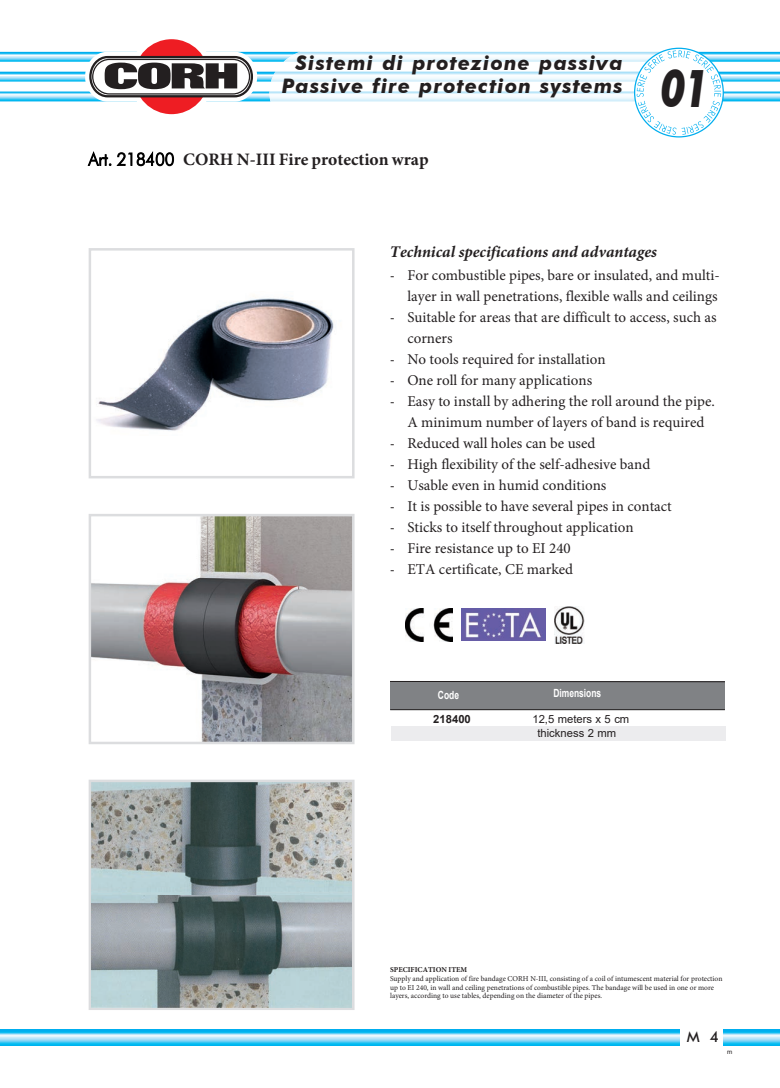
<style>
.page{position:relative;width:780px;height:1088px;background:#fff}
.page>*{position:absolute;margin:0;border:0;box-sizing:border-box;transform-origin:0 0}
.t1{font:italic 700 52.5px "Futura BT";color:#231f20;scale:.8 1}
.t2{font:italic 700 20px/22.5px "Futura BT";letter-spacing:.06em;color:#231f20;text-align:right}
.t3{font:700 17.5px "Minion Pro";color:#231f20}
.t4{font:italic 700 16.25px "Minion Pro";color:#231f20}
.t5{font:15px/21px "Minion Pro";color:#231f20;text-align:right}
.t6{font:500 15px "Futura BT";color:#231f20}
.t7{font:11.25px/14.1px "Arial";color:#231f20}
.t8{font:700 11.25px "Arial";color:#fff;scale:.75 1}
.t9{font:700 11.25px "Arial";color:#231f20}
.t10{font:7.5px/8.8px "Minion Pro";color:#231f20}
.t11{font:700 7.5px "Minion Pro";color:#231f20}
.t12{font:6.25px "Arial";color:#231f20}
.s1{font-family:"Futura BT";font-weight:300;color:#000}
.s2{font-family:"Futura BT";font-weight:300}
</style>
<div class="page">
<img style="left:0;top:92px;width:780px;height:9px">
<img style="left:0;top:52px;width:780px;height:10px">
<img style="left:0;top:72px;width:780px;height:10px">
<img style="left:0;top:1030px;width:780px;height:16px">
<svg style="left:85px;top:39px;width:172px;height:76px"></svg>
<div style="left:680px;top:1027px;width:43px;height:27px;background:#fff"></div>
<img style="left:283px;top:52px;width:351px;height:10px">
<img style="left:271px;top:72px;width:363px;height:10px">
<img style="left:269px;top:92px;width:365px;height:9px">
<svg style="left:634px;top:48px;width:89px;height:89px"></svg>
<img style="left:96px;top:296px;width:238px;height:135px">
<div style="left:89px;top:248px;width:265px;height:230px;border:3px solid #dcdddf"></div>
<img style="left:93px;top:518px;width:257px;height:222px">
<div style="left:89px;top:514px;width:265px;height:230px;border:3px solid #dcdddf"></div>
<img style="left:93px;top:784px;width:257px;height:111px">
<div style="left:89px;top:780px;width:265px;height:230px;border:3px solid #dcdddf"></div>
<div style="left:391px;top:726px;width:335px;height:14px;background:#ececee"></div>
<div style="left:390px;top:681px;width:334px;height:29px;background:#808285"></div>
<hr style="left:390px;top:681px;width:334px;height:1px;background:#231f20">
<hr style="left:390px;top:709px;width:334px;height:1px;background:#231f20">
<img style="left:91px;top:895px;width:261px;height:112px">
<img style="left:461px;top:609px;width:84px;height:32px">
<img style="left:405px;top:608px;width:47px;height:33px">
<img style="left:554px;top:606px;width:30px;height:38px">
<h2 class="t2" style="left:282px;top:53px;width:342px">Sistemi di protezione passiva<br>Passive fire protection systems</h2>
<p class="t3" style="left:88px;top:147px;width:341px"><span class="s1">Art. 218400</span> CORH N-III Fire protection wrap</p>
<h1 class="t1" style="left:660px;top:67px;width:62px">01</h1>
<p class="t4" style="left:390px;top:240px;width:268px">Technical specifications and advantages</p>
<p class="t5" style="left:389px;top:265px;width:331px"><span class="s2">-</span> For combustible pipes, bare or insulated, and multi&shy;layer in wall penetrations, flexible walls and ceilings</p>
<p class="t5" style="left:407px;top:307px;width:310px;text-align:left;text-indent:-18px"><span class="s2">-</span> Suitable for areas that are difficult to access, such as corners</p>
<p class="t5" style="left:389px;top:349px;width:217px"><span class="s2">-</span> No tools required for installation</p>
<p class="t5" style="left:389px;top:370px;width:204px"><span class="s2">-</span> One roll for many applications</p>
<p class="t5" style="left:389px;top:391px;width:326px;text-align:center"><span class="s2">-</span> Easy to install by adhering the roll around the pipe.<br>A minimum number of layers of band is required</p>
<p class="t5" style="left:389px;top:433px;width:207px"><span class="s2">-</span> Reduced wall holes can be used</p>
<p class="t5" style="left:389px;top:454px;width:262px"><span class="s2">-</span> High flexibility of the self-adhesive band</p>
<p class="t5" style="left:389px;top:475px;width:218px"><span class="s2">-</span> Usable even in humid conditions</p>
<p class="t5" style="left:389px;top:496px;width:283px"><span class="s2">-</span> It is possible to have several pipes in contact</p>
<p class="t5" style="left:389px;top:517px;width:245px"><span class="s2">-</span> Sticks to itself throughout application</p>
<p class="t5" style="left:389px;top:538px;width:182px"><span class="s2">-</span> Fire resistance up to EI 240</p>
<p class="t5" style="left:389px;top:559px;width:185px"><span class="s2">-</span> ETA certificate, CE marked</p>
<p class="t8" style="left:438px;top:688px;width:30px">Code</p>
<p class="t9" style="left:433px;top:713px;width:39px">218400</p>
<p class="t8" style="left:553px;top:685px;width:65px">Dimensions</p>
<p class="t7" style="left:537px;top:713px;width:93px;text-indent:-5px">12,5 meters x 5 cm thickness 2 mm</p>
<p class="t11" style="left:390px;top:964px;width:79px">SPECIFICATION ITEM</p>
<p class="t10" style="left:390px;top:974px;width:334px">Supply and application of fire bandage CORH N-III, consisting of a coil of intumescent material for protection up to EI 240, in wall and ceiling penetrations of combustible pipes. The bandage will be used in one or more layers, according to use tables, depending on the diameter of the pipes.</p>
<p class="t6" style="left:686px;top:1028px;width:33px">M 4</p>
<p class="t12" style="left:727px;top:1047px;width:7px">m</p>
</div>
